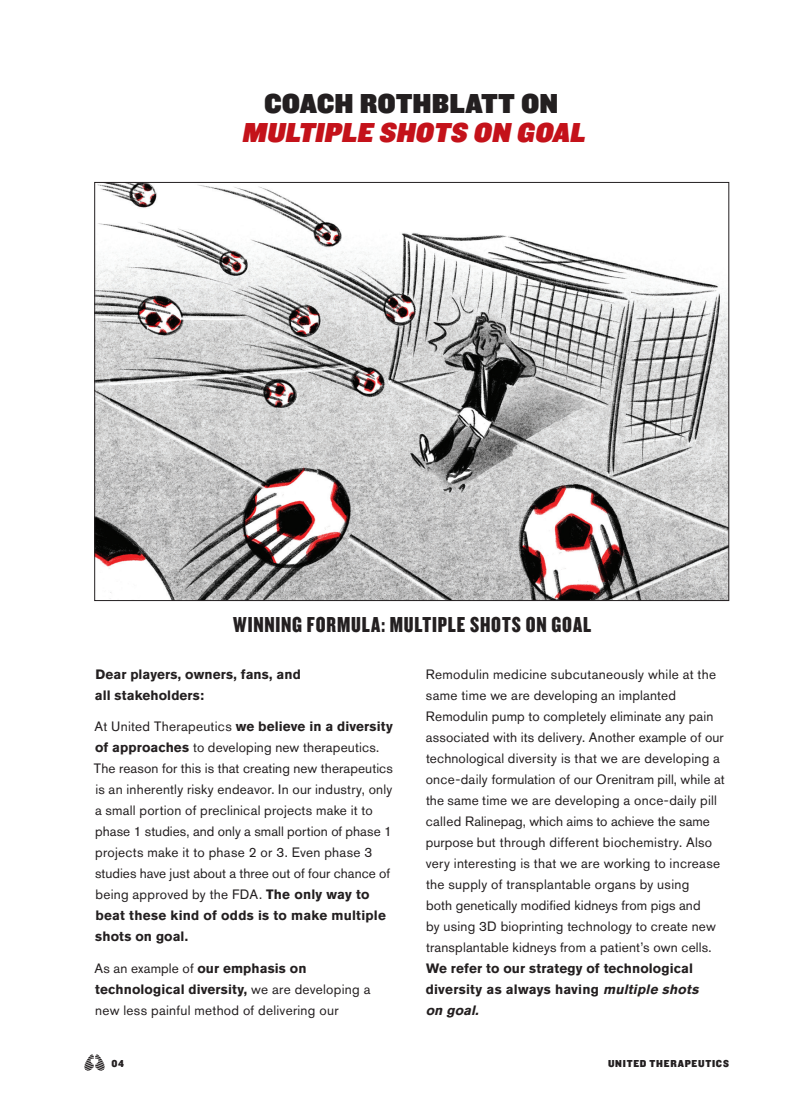
<style>
.page{position:relative;width:810px;height:1107px;background:#fff}
.page>*{position:absolute;margin:0;border:0;box-sizing:border-box;transform-origin:0 0}
.t1{font:italic 28.5px/28.5px "Knockout HTF91 Ultmt Middlewt";color:#c4121a;text-align:center}
.t2{font:22.5px "Knockout HTF69 Full Liteweight";letter-spacing:.035em;color:#231f20}
.t3{font:13.5px/21px "Akzidenz Grotesk BQ";letter-spacing:.015em;color:#231f20}
.t4{font:700 13.5px/21px "Akzidenz Grotesk BQ";letter-spacing:.01em;color:#231f20}
.t5{font:10.5px "Knockout HTF71 Full Middlewt";letter-spacing:.07em;color:#231f20}
.s1{font-style:normal;color:#231f20}
.s2{font-weight:700}
.s3{font-weight:700;font-style:italic}
</style>
<div class="page">
<img style="left:96px;top:184px;width:631px;height:415px">
<svg style="left:84px;top:1054px;width:21px;height:17px"></svg>
<p class="t1" style="left:242px;top:90px;width:350px"><span class="s1">COACH ROTHBLATT ON<br></span>MULTIPLE SHOTS ON GOAL</p>
<p class="t2" style="left:233px;top:612px;width:360px">WINNING FORMULA: MULTIPLE SHOTS ON GOAL</p>
<p class="t4" style="left:95px;top:663px;width:207px">Dear players, owners, fans, and all stakeholders:</p>
<p class="t3" style="left:94px;top:716px;width:301px">At United Therapeutics <span class="s2">we believe in a diversity of approaches</span> to developing new therapeutics.<br>The reason for this is that creating new therapeutics is an inherently risky endeavor. In our industry, only a small portion of preclinical projects make it to phase 1 studies, and only a small portion of phase 1 projects make it to phase 2 or 3. Even phase 3 studies have just about a three out of four chance of being approved by the FDA. <span class="s2">The only way to beat these kind of odds is to make multiple shots on goal.</span></p>
<p class="t3" style="left:94px;top:957px;width:277px">As an example of <span class="s2">our emphasis on technological diversity,</span> we are developing a new less painful method of delivering our</p>
<p class="t3" style="left:426px;top:663px;width:300px">Remodulin medicine subcutaneously while at the same time we are developing an implanted Remodulin pump to completely eliminate any pain associated with its delivery. Another example of our technological diversity is that we are developing a once-daily formulation of our Orenitram pill, while at the same time we are developing a once-daily pill called Ralinepag, which aims to achieve the same purpose but through different biochemistry. Also very interesting is that we are working to increase the supply of transplantable organs by using<br>both genetically modified kidneys from pigs and<br>by using 3D bioprinting technology to create new transplantable kidneys from a patient’s own cells.<br><span class="s2">We refer to our strategy of technological diversity as always having</span> <span class="s3">multiple shots on goal.</span></p>
<p class="t5" style="left:111px;top:1057px;width:14px">04</p>
<p class="t5" style="left:608px;top:1057px;width:122px">UNITED THERAPEUTICS</p>
</div>
